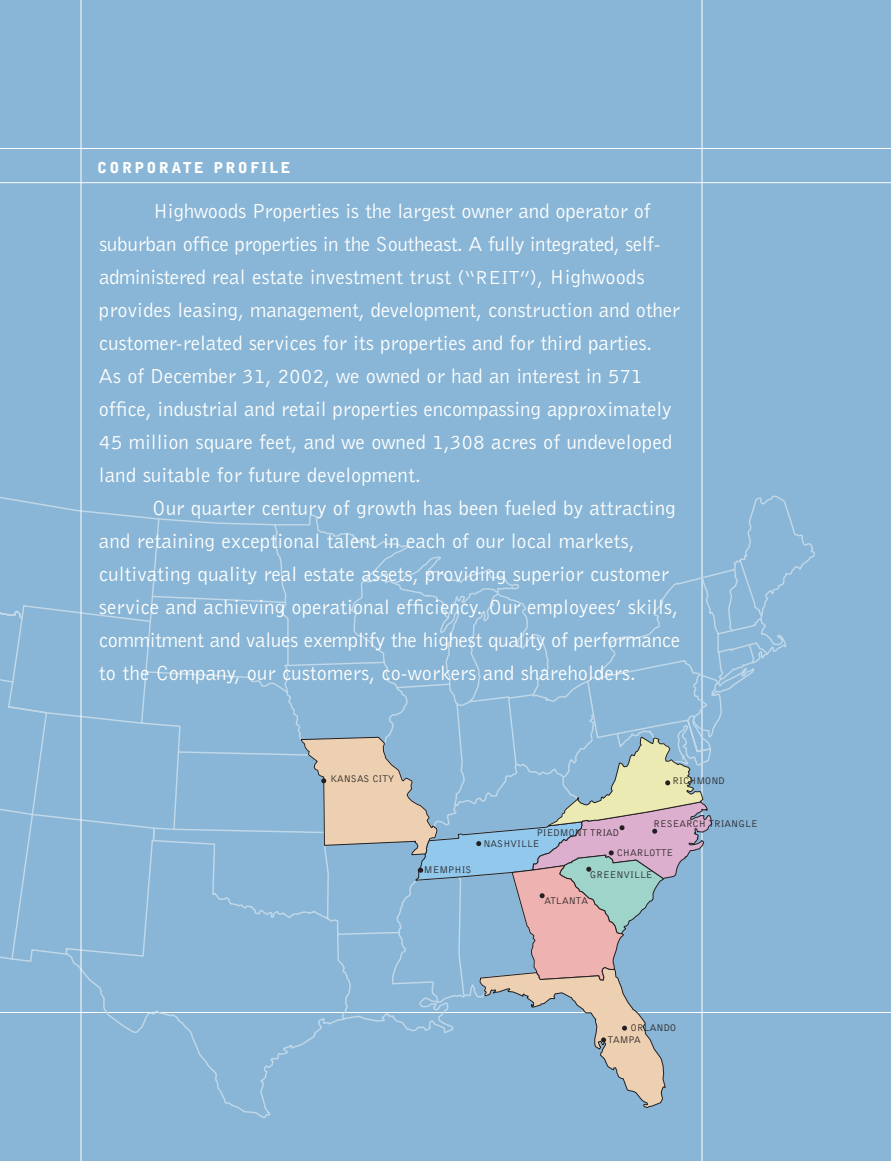
<style>
.page{position:relative;width:891px;height:1161px;background:#89b6d6}
.page>*{position:absolute;margin:0;border:0;box-sizing:border-box;transform-origin:0 0}
.t1{font:21px/33px "Bell Gothic BT";color:#fff}
.t2{font:900 15px "Bell Gothic BT";letter-spacing:.165em;color:#fff}
.t3{font:10.05px/11.7px "Bell Gothic BT";color:#231f20}
.s1{font-size:19.5px}
</style>
<div class="page">
<hr style="left:0;top:148px;width:891px;height:1px;background:#fff">
<hr style="left:0;top:1012px;width:891px;height:1px;background:#fff">
<hr style="left:702px;top:0;width:1px;height:1161px;background:#fff">
<svg style="left:0;top:484px;width:145px;height:33px"></svg>
<svg style="left:0;top:517px;width:274px;height:445px"></svg>
<svg style="left:65px;top:936px;width:218px;height:182px"></svg>
<svg style="left:274px;top:524px;width:9px;height:511px"></svg>
<svg style="left:0;top:670px;width:283px;height:266px"></svg>
<svg style="left:283px;top:495px;width:532px;height:613px"></svg>
<hr style="left:81px;top:0;width:1px;height:1161px;background:#fff">
<hr style="left:0;top:182px;width:891px;height:1px;background:#fff">
<p class="t2" style="left:97px;top:162px;width:195px">CORPORATE PROFILE</p>
<p class="t1" style="left:99px;top:197px;width:583px;text-indent:54px">Highwoods Properties is the largest owner and operator of suburban office properties in the Southeast. A fully integrated, self&shy;administered real estate investment trust (<span class="s1">“REIT”</span>), Highwoods provides leasing, management, development, construction and other customer-related services for its properties and for third parties.<br>As of December 31, 2002, we owned or had an interest in 571 office, industrial and retail properties encompassing approximately 45 million square feet, and we owned 1,308 acres of undeveloped land suitable for future development.</p>
<p class="t1" style="left:99px;top:494px;width:583px;text-indent:54px">Our quarter century of growth has been fueled by attracting and retaining exceptional talent in each of our local markets, cultivating quality real estate assets, providing superior customer service and achieving operational efficiency. Our employees’ skills, commitment and values exemplify the highest quality of performance to the Company, our customers, co-workers and shareholders.</p>
<p class="t3" style="left:330px;top:774px;width:66px">KANSAS CITY</p>
<p class="t3" style="left:424px;top:865px;width:49px">MEMPHIS</p>
<p class="t3" style="left:673px;top:776px;width:54px">RICHMOND</p>
<p class="t3" style="left:537px;top:828px;width:84px">PIEDMONT TRIAD</p>
<p class="t3" style="left:653px;top:819px;width:106px">RESEARCH TRIANGLE</p>
<p class="t3" style="left:483px;top:839px;width:58px">NASHVILLE</p>
<p class="t3" style="left:617px;top:847px;width:58px">CHARLOTTE</p>
<p class="t3" style="left:590px;top:870px;width:64px">GREENVILLE</p>
<p class="t3" style="left:544px;top:896px;width:45px">ATLANTA</p>
<p class="t3" style="left:608px;top:1023px;width:70px;text-indent:23px">ORLANDO<br>TAMPA</p>
</div>
